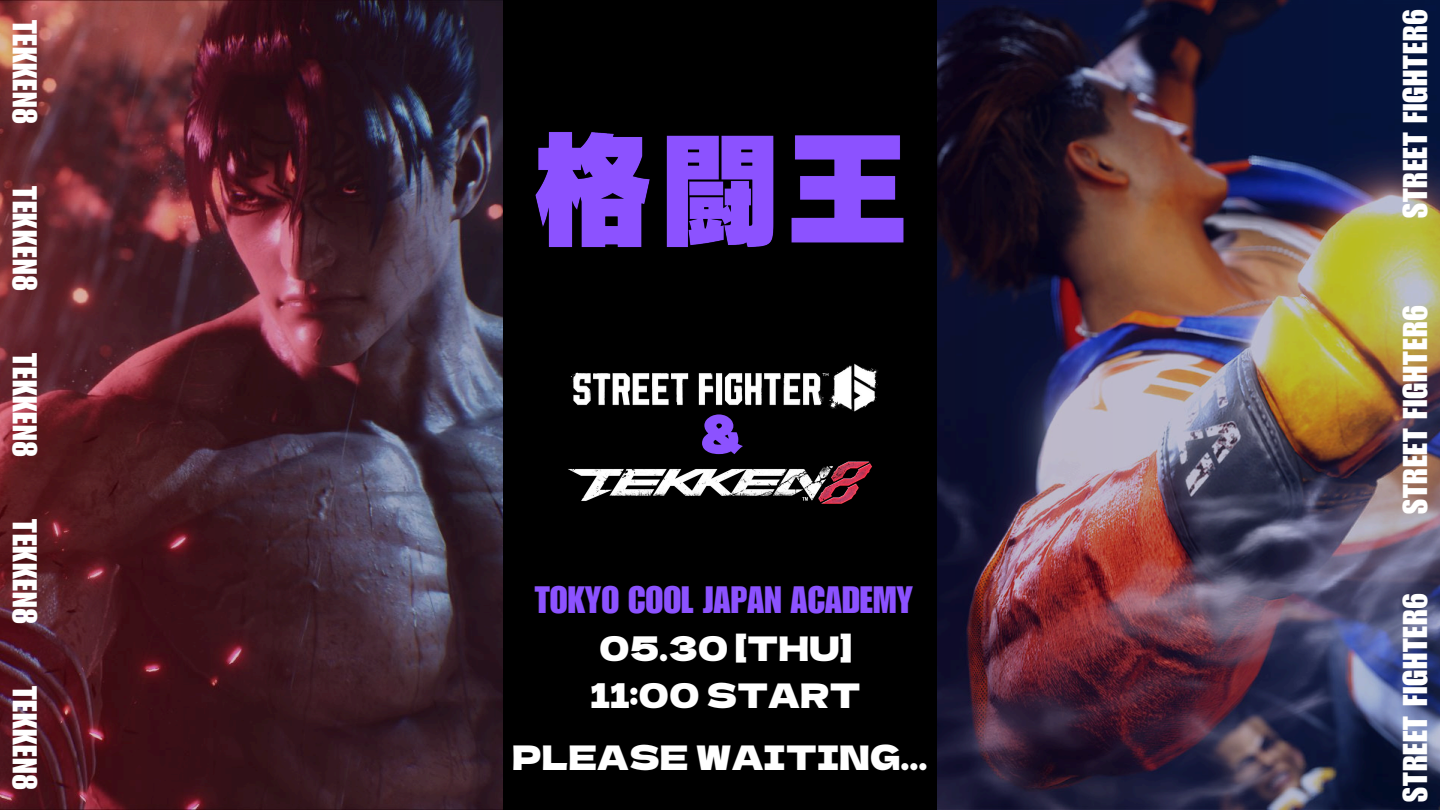
<style>
.page{position:relative;width:1440px;height:810px;background:#fff}
.page>*{position:absolute;margin:0;border:0;box-sizing:border-box;transform-origin:0 0}
.t1{font:54.4px "Dela Gothic One";color:#8c52ff}
.t2{font:37.1px "Impact LT Std";color:#8c52ff}
.t3{font:33.5px "Impact LT Std";letter-spacing:.025em;color:#fff}
.t4{font:33.4px "Dela Gothic One";color:#fff}
</style>
<div class="page">
<img style="left:0;top:0;width:503px;height:810px">
<img style="left:937px;top:0;width:503px;height:810px">
<div style="left:503px;top:0;width:434px;height:810px;background:#000"></div>
<img style="left:535px;top:132px;width:369px;height:116px">
<img style="left:568px;top:461px;width:305px;height:43px">
<img style="left:570px;top:363px;width:308px;height:49px">
<p class="t3" style="left:37px;top:20px;width:106px;rotate:90deg">TEKKEN8</p>
<h2 class="t3" style="left:37px;top:186px;width:106px;rotate:90deg">TEKKEN8</h2>
<p class="t3" style="left:37px;top:353px;width:106px;rotate:90deg">TEKKEN8</p>
<h2 class="t3" style="left:37px;top:519px;width:106px;rotate:90deg">TEKKEN8</h2>
<p class="t3" style="left:37px;top:686px;width:106px;rotate:90deg">TEKKEN8</p>
<h2 class="t1" style="left:695px;top:391px;width:56px">＆</h2>
<p class="t2" style="left:535px;top:587px;width:380px">TOKYO COOL JAPAN ACADEMY</p>
<p class="t4" style="left:599px;top:623px;width:254px">05.30 [THU]</p>
<p class="t4" style="left:590px;top:669px;width:272px">11:00 START</p>
<p class="t4" style="left:512px;top:732px;width:417px">PLEASE WAITING...</p>
<h2 class="t3" style="left:1403px;top:218px;width:211px;rotate:-90deg">STREET FIGHTER6</h2>
<h2 class="t3" style="left:1403px;top:514px;width:211px;rotate:-90deg">STREET FIGHTER6</h2>
<h2 class="t3" style="left:1403px;top:802px;width:211px;rotate:-90deg">STREET FIGHTER6</h2>
</div>
